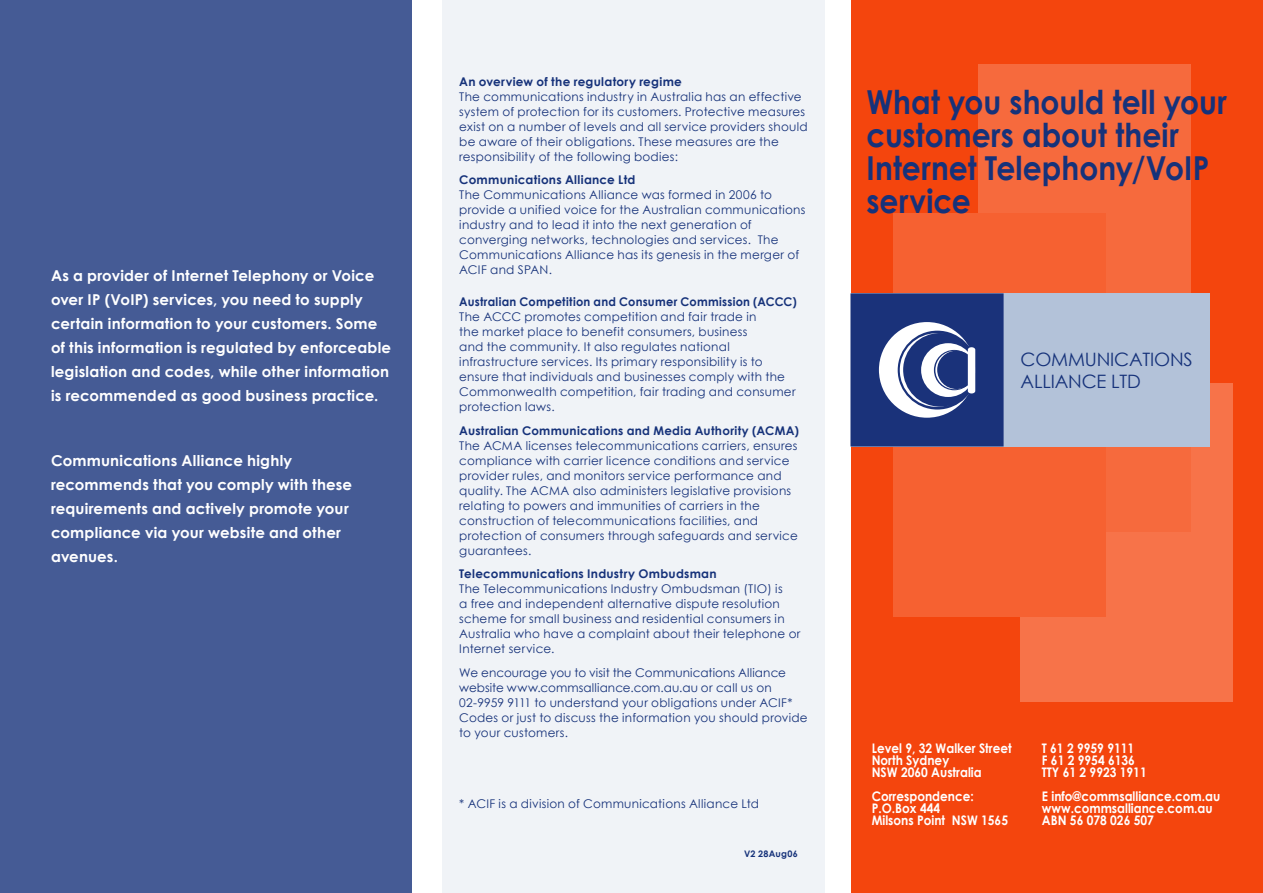
<style>
.page{position:relative;width:1263px;height:893px;background:#fff}
.page>*{position:absolute;margin:0;border:0;box-sizing:border-box;transform-origin:0 0}
.t1{font:700 33px/33px "Century Gothic";color:#16327a;scale:.9 1}
.t2{font:18.45px/22.4px "Century Gothic";letter-spacing:-.01em;color:#16327a}
.t3{font:700 15px/24px "Century Gothic";letter-spacing:.015em;color:#fff}
.t4{font:700 13.2px/12px "Century Gothic";color:#fff;scale:.91 1}
.t5{font:12px/15px "Century Gothic";letter-spacing:.025em;color:#16327a}
.t6{font:700 12px "Century Gothic";letter-spacing:.025em;color:#16327a}
.t7{font:700 12px "Century Gothic";letter-spacing:.025em;color:#16327a;scale:.95 1}
.t8{font:700 9px "Century Gothic";letter-spacing:.025em;color:#16327a}
</style>
<div class="page">
<div style="left:0;top:0;width:412px;height:893px;background:#455b95"></div>
<div style="left:851px;top:0;width:412px;height:893px;background:#f4450d"></div>
<div style="left:1020px;top:383px;width:213px;height:319px;background:#f77349"></div>
<div style="left:978px;top:64px;width:213px;height:467px;background:#f66a3d"></div>
<div style="left:893px;top:213px;width:213px;height:404px;background:#f66131"></div>
<div style="left:850px;top:294px;width:360px;height:153px;background:#b3c2d9"></div>
<div style="left:442px;top:0;width:383px;height:893px;background:#f0f3f7"></div>
<svg style="left:850px;top:293px;width:153px;height:153px;background:#415591"></svg>
<p class="t3" style="left:51px;top:263px;width:342px">As a provider of Internet Telephony or Voice over IP (VoIP) services, you need to supply certain information to your customers. Some of this information is regulated by enforceable legislation and codes, while other information is recommended as good business practice.</p>
<p class="t3" style="left:51px;top:448px;width:303px">Communications Alliance highly recommends that you comply with these requirements and actively promote your compliance via your website and other avenues.</p>
<p class="t6" style="left:459px;top:72px;width:224px">An overview of the regulatory regime</p>
<p class="t5" style="left:459px;top:89px;width:350px">The communications industry in Australia has an effective system of protection for its customers. Protective measures exist on a number of levels and all service providers should be aware of their obligations. These measures are the responsibility of the following bodies:</p>
<p class="t6" style="left:459px;top:171px;width:178px">Communications Alliance Ltd</p>
<p class="t5" style="left:459px;top:187px;width:348px">The Communications Alliance was formed in 2006 to provide a unified voice for the Australian communications industry and to lead it into the next generation of converging networks, technologies and services. The Communications Alliance has its genesis in the merger of ACIF and SPAN.</p>
<p class="t7" style="left:459px;top:293px;width:357px">Australian Competition and Consumer Commission (ACCC)</p>
<p class="t5" style="left:459px;top:309px;width:338px">The ACCC promotes competition and fair trade in<br>the market place to benefit consumers, business<br>and the community. It also regulates national infrastructure services. Its primary responsibility is to ensure that individuals and businesses comply with the Commonwealth competition, fair trading and consumer protection laws.</p>
<p class="t6" style="left:459px;top:421px;width:341px">Australian Communications and Media Authority (ACMA)</p>
<p class="t5" style="left:459px;top:438px;width:340px">The ACMA licenses telecommunications carriers, ensures compliance with carrier licence conditions and service provider rules, and monitors service performance and quality. The ACMA also administers legislative provisions relating to powers and immunities of carriers in the construction of telecommunications facilities, and protection of consumers through safeguards and service guarantees.</p>
<p class="t6" style="left:459px;top:565px;width:259px">Telecommunications Industry Ombudsman</p>
<p class="t5" style="left:459px;top:581px;width:343px">The Telecommunications Industry Ombudsman (TIO) is<br>a free and independent alternative dispute resolution scheme for small business and residential consumers in Australia who have a complaint about their telephone or Internet service.</p>
<p class="t5" style="left:459px;top:665px;width:350px">We encourage you to visit the Communications Alliance website www.commsalliance.com.au.au or call us on 02-9959 9111 to understand your obligations under ACIF* Codes or just to discuss the information you should provide to your customers.</p>
<p class="t5" style="left:459px;top:796px;width:301px">* ACIF is a division of Communications Alliance Ltd</p>
<p class="t8" style="left:744px;top:847px;width:55px">V2 28Aug06</p>
<h1 class="t1" style="left:867px;top:84px;width:402px">What you should tell your customers about their<br>Internet Telephony/VoIP service</h1>
<h2 class="t2" style="left:1020px;top:348px;width:174px">COMMUNICATIONS<br>ALLIANCE LTD</h2>
<p class="t4" style="left:872px;top:742px;width:155px">Level 9, 32 Walker Street<br>North Sydney<br>NSW 2060 Australia</p>
<p class="t4" style="left:872px;top:790px;width:151px">Correspondence:<br>P.O.Box 444<br>Milsons Point NSW 1565</p>
<p class="t4" style="left:1042px;top:742px;width:117px">T 61 2 9959 9111<br>F 61 2 9954 6136<br>TTY 61 2 9923 1911</p>
<p class="t4" style="left:1042px;top:790px;width:197px">E info@commsalliance.com.au www.commsalliance.com.au<br>ABN 56 078 026 507</p>
</div>
